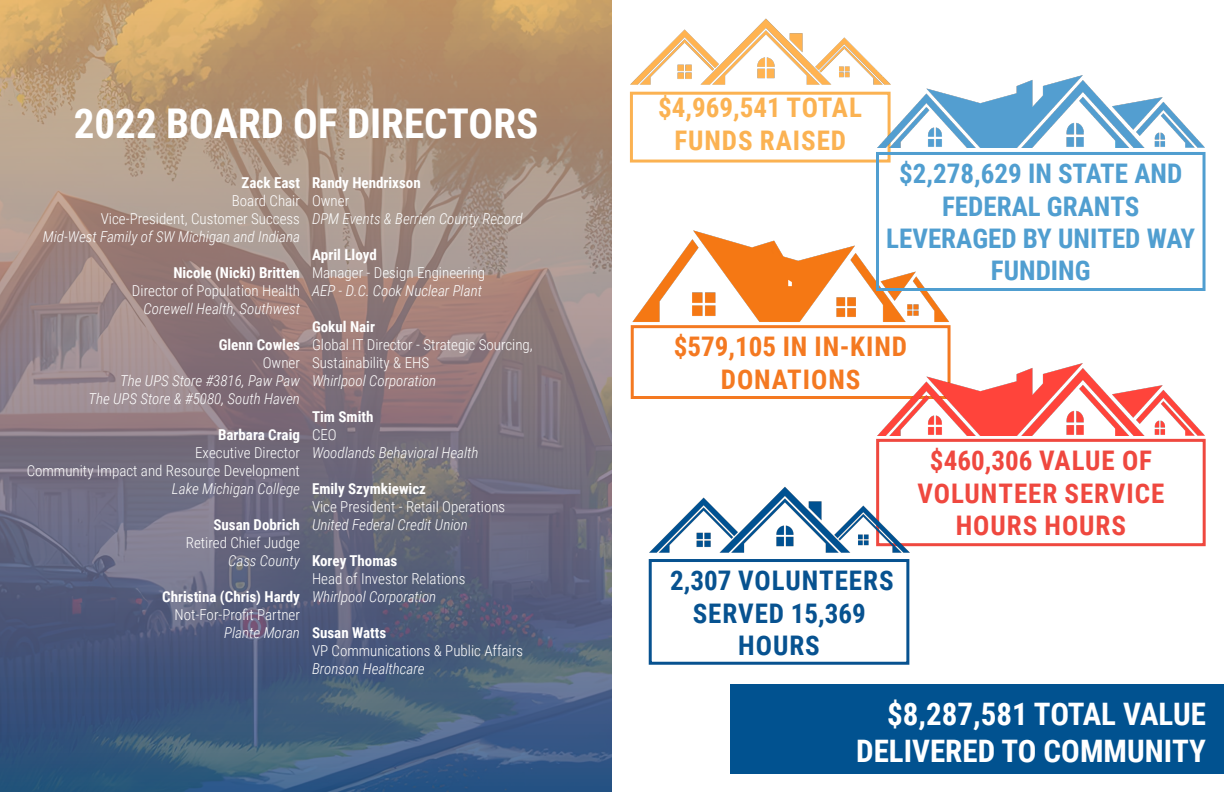
<style>
.page{position:relative;width:1224px;height:792px;background:#fff}
.page>*{position:absolute;margin:0;border:0;box-sizing:border-box;transform-origin:0 0}
.t1{font:700 41px "Roboto Condensed";color:#fff}
.t2{font:700 31px "Roboto Condensed";color:#fff}
.t3{font:700 27px/32.4px "Roboto Condensed";color:#509ed0;text-align:center}
.t4{font:700 27px/32.4px "Roboto Condensed";letter-spacing:.035em;color:#ef483f;text-align:center}
.t5{font:700 27px/32.4px "Roboto Condensed";letter-spacing:.035em;color:#075290;text-align:center}
.t6{font:700 27px/32.4px "Roboto Condensed";letter-spacing:.035em;color:#f47921;text-align:center}
.t7{font:700 27px/32.4px "Roboto Condensed";letter-spacing:.035em;color:#fbb252;text-align:center}
.t8{font:300 15px "Roboto Condensed";color:#fff}
.t9{font:italic 300 15px "Roboto Condensed";color:#fff}
.t10{font:700 15px "Roboto Condensed";color:#fff}
</style>
<div class="page">
<svg style="left:0;top:0;width:612px;height:792px;background:#81787d"></svg>
<img style="left:602px;top:209px;width:347px;height:135px">
<div style="left:631px;top:325px;width:320px;height:74px;border:3px solid #f47921"></div>
<div style="left:876px;top:439px;width:330px;height:107px;border:3px solid #ef483f"></div>
<img style="left:878px;top:363px;width:326px;height:72px">
<img style="left:562px;top:0;width:321px;height:115px">
<div style="left:630px;top:92px;width:261px;height:71px;border:3px solid #fbb252"></div>
<img style="left:581px;top:438px;width:396px;height:145px">
<div style="left:649px;top:559px;width:260px;height:106px;border:3px solid #075290"></div>
<img style="left:878px;top:76px;width:326px;height:72px">
<div style="left:876px;top:152px;width:330px;height:139px;border:3px solid #509ed0"></div>
<div style="left:730px;top:684px;width:494px;height:90px;background:#015290"></div>
<p class="t1" style="left:74px;top:95px;width:466px">2022 BOARD OF DIRECTORS</p>
<p class="t10" style="left:242px;top:172px;width:60px">Zack East</p>
<p class="t8" style="left:232px;top:190px;width:70px">Board Chair</p>
<p class="t8" style="left:101px;top:208px;width:201px">Vice-President, Customer Success</p>
<p class="t9" style="left:43px;top:226px;width:259px">Mid-West Family of SW Michigan and Indiana</p>
<p class="t10" style="left:173px;top:262px;width:128px">Nicole (Nicki) Britten</p>
<p class="t8" style="left:132px;top:280px;width:170px">Director of Population Health</p>
<p class="t9" style="left:144px;top:298px;width:158px">Corewell Health, Southwest</p>
<p class="t10" style="left:219px;top:334px;width:83px">Glenn Cowles</p>
<p class="t8" style="left:263px;top:352px;width:39px">Owner</p>
<p class="t9" style="left:120px;top:370px;width:181px">The UPS Store #3816, Paw Paw</p>
<p class="t9" style="left:88px;top:388px;width:213px">The UPS Store &amp; #5080, South Haven</p>
<p class="t10" style="left:218px;top:424px;width:83px">Barbara Craig</p>
<p class="t8" style="left:195px;top:442px;width:106px">Executive Director</p>
<p class="t8" style="left:27px;top:460px;width:275px">Community Impact and Resource Development</p>
<p class="t9" style="left:172px;top:478px;width:130px">Lake Michigan College</p>
<p class="t10" style="left:213px;top:514px;width:88px">Susan Dobrich</p>
<p class="t8" style="left:186px;top:532px;width:116px">Retired Chief Judge</p>
<p class="t9" style="left:228px;top:550px;width:73px">Cass County</p>
<p class="t10" style="left:162px;top:586px;width:139px">Christina (Chris) Hardy</p>
<p class="t8" style="left:175px;top:604px;width:127px">Not-For-Profit Partner</p>
<p class="t9" style="left:224px;top:622px;width:77px">Plante Moran</p>
<p class="t10" style="left:312px;top:172px;width:110px">Randy Hendrixson</p>
<p class="t8" style="left:312px;top:190px;width:39px">Owner</p>
<p class="t9" style="left:312px;top:208px;width:212px">DPM Events &amp; Berrien County Record</p>
<p class="t10" style="left:312px;top:244px;width:66px">April Lloyd</p>
<p class="t8" style="left:312px;top:262px;width:175px">Manager - Design Engineering</p>
<p class="t9" style="left:312px;top:280px;width:172px">AEP - D.C. Cook Nuclear Plant</p>
<p class="t10" style="left:312px;top:316px;width:65px">Gokul Nair</p>
<p class="t8" style="left:312px;top:334px;width:222px">Global IT Director - Strategic Sourcing,</p>
<p class="t8" style="left:312px;top:352px;width:119px">Sustainability &amp; EHS</p>
<p class="t9" style="left:312px;top:370px;width:126px">Whirlpool Corporation</p>
<p class="t10" style="left:312px;top:406px;width:63px">Tim Smith</p>
<p class="t8" style="left:312px;top:424px;width:26px">CEO</p>
<p class="t9" style="left:312px;top:442px;width:168px">Woodlands Behavioral Health</p>
<p class="t10" style="left:312px;top:478px;width:116px">Emily Szymkiewicz</p>
<p class="t8" style="left:312px;top:496px;width:195px">Vice President - Retail Operations</p>
<p class="t9" style="left:312px;top:514px;width:157px">United Federal Credit Union</p>
<p class="t10" style="left:312px;top:550px;width:87px">Korey Thomas</p>
<p class="t8" style="left:312px;top:568px;width:155px">Head of Investor Relations</p>
<p class="t9" style="left:312px;top:586px;width:126px">Whirlpool Corporation</p>
<p class="t10" style="left:312px;top:622px;width:76px">Susan Watts</p>
<p class="t8" style="left:312px;top:640px;width:213px">VP Communications &amp; Public Affairs</p>
<p class="t9" style="left:312px;top:658px;width:114px">Bronson Healthcare</p>
<p class="t7" style="left:658px;top:91px;width:205px">$4,969,541 TOTAL<br>FUNDS RAISED</p>
<p class="t3" style="left:899px;top:156px;width:285px">$2,278,629 IN STATE AND<br>FEDERAL GRANTS</p>
<p class="t3" style="left:886px;top:221px;width:310px">LEVERAGED BY UNITED WAY<br>FUNDING</p>
<p class="t6" style="left:674px;top:330px;width:235px">$579,105 IN IN-KIND<br>DONATIONS</p>
<p class="t5" style="left:670px;top:564px;width:225px">2,307 VOLUNTEERS<br>SERVED 15,369<br>HOURS</p>
<p class="t4" style="left:917px;top:443px;width:248px">$460,306 VALUE OF<br>VOLUNTEER SERVICE<br>HOURS HOURS</p>
<p class="t2" style="left:887px;top:692px;width:320px">$8,287,581 TOTAL VALUE</p>
<p class="t2" style="left:856px;top:729px;width:351px">DELIVERED TO COMMUNITY</p>
</div>
